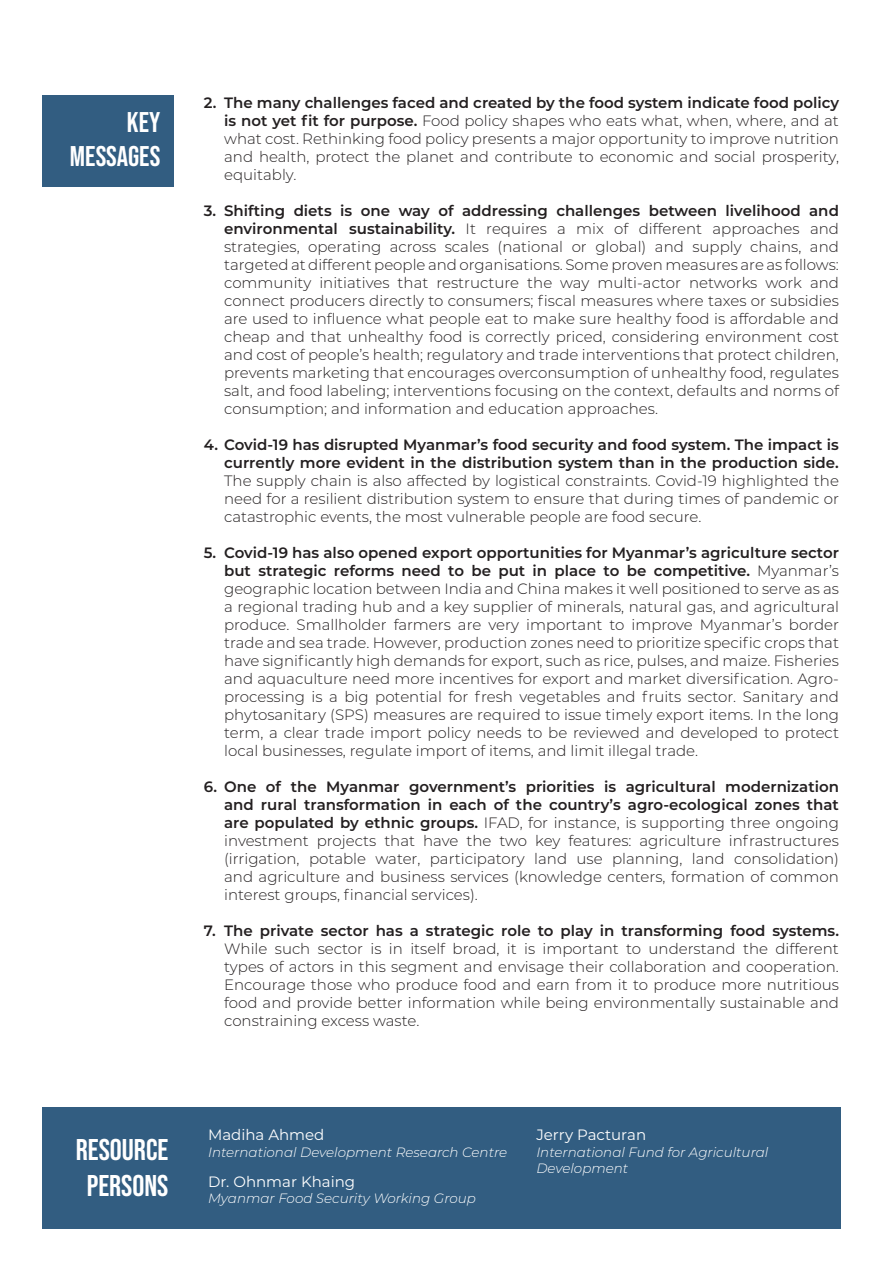
<style>
.page{position:relative;width:893px;height:1263px;background:#fff}
.page>*{position:absolute;margin:0;border:0;box-sizing:border-box;transform-origin:0 0}
.t1{font:30px/36px "Bebas Neue";color:#fff;text-align:center}
.t2{font:28.5px/34.2px "Bebas Neue";color:#fff;text-align:right}
.t3{font:300 15px/18px "Montserrat";color:#231f20;text-align:justify}
.t4{font:600 15px/18px "Montserrat";color:#231f20;text-align:right}
.t5{font:15px "Montserrat";color:#fff}
.t6{font:italic 300 13.5px/16.2px "Montserrat";color:#fff}
.s1{font-weight:600}
</style>
<div class="page">
<div style="left:42px;top:1107px;width:798px;height:122px;background:#325d81"></div>
<div style="left:42px;top:95px;width:132px;height:91px;background:#325d81"></div>
<h2 class="t2" style="left:70px;top:105px;width:92px">KEY<br>MESSAGES</h2>
<p class="t3" style="left:224px;top:93px;width:616px;text-indent:-20px"><span class="s1">2. The many challenges faced and created by the food system indicate food policy is not yet fit for purpose.</span> Food policy shapes who eats what, when, where, and at what cost. Rethinking food policy presents a major opportunity to improve nutrition and health, protect the planet and contribute to economic and social prosperity, equitably.</p>
<p class="t3" style="left:224px;top:201px;width:616px;text-indent:-20px"><span class="s1">3. Shifting diets is one way of addressing challenges between livelihood and environmental sustainability.</span> It requires a mix of different approaches and strategies, operating across scales (national or global) and supply chains, and targeted at different people and organisations. Some proven measures are as follows: community initiatives that restructure the way multi-actor networks work and connect producers directly to consumers; fiscal measures where taxes or subsidies are used to influence what people eat to make sure healthy food is affordable and cheap and that unhealthy food is correctly priced, considering environment cost and cost of people’s health; regulatory and trade interventions that protect children, prevents marketing that encourages overconsumption of unhealthy food, regulates salt, and food labeling; interventions focusing on the context, defaults and norms of consumption; and information and education approaches.</p>
<p class="t4" style="left:204px;top:435px;width:637px">4. Covid-19 has disrupted Myanmar’s food security and food system. The impact is currently more evident in the distribution system than in the production side.</p>
<p class="t3" style="left:224px;top:471px;width:616px">The supply chain is also affected by logistical constraints. Covid-19 highlighted the need for a resilient distribution system to ensure that during times of pandemic or catastrophic events, the most vulnerable people are food secure.</p>
<p class="t3" style="left:224px;top:543px;width:616px;text-indent:-20px"><span class="s1">5. Covid-19 has also opened export opportunities for Myanmar’s agriculture sector but strategic reforms need to be put in place to be competitive.</span> Myanmar’s geographic location between India and China makes it well positioned to serve as as a regional trading hub and a key supplier of minerals, natural gas, and agricultural produce. Smallholder farmers are very important to improve Myanmar’s border trade and sea trade. However, production zones need to prioritize specific crops that have significantly high demands for export, such as rice, pulses, and maize. Fisheries and aquaculture need more incentives for export and market diversification. Agro&shy;processing is a big potential for fresh vegetables and fruits sector. Sanitary and phytosanitary (SPS) measures are required to issue timely export items. In the long term, a clear trade import policy needs to be reviewed and developed to protect local businesses, regulate import of items, and limit illegal trade.</p>
<p class="t3" style="left:224px;top:777px;width:616px;text-indent:-20px"><span class="s1">6. One of the Myanmar government’s priorities is agricultural modernization and rural transformation in each of the country’s agro-ecological zones that are populated by ethnic groups.</span> IFAD, for instance, is supporting three ongoing investment projects that have the two key features: agriculture infrastructures (irrigation, potable water, participatory land use planning, land consolidation) and agriculture and business services (knowledge centers, formation of common interest groups, financial services).</p>
<p class="t4" style="left:204px;top:921px;width:637px">7. The private sector has a strategic role to play in transforming food systems.</p>
<p class="t3" style="left:224px;top:939px;width:616px">While such sector is in itself broad, it is important to understand the different types of actors in this segment and envisage their collaboration and cooperation.<br>Encourage those who produce food and earn from it to produce more nutritious food and provide better information while being environmentally sustainable and constraining excess waste.</p>
<h1 class="t1" style="left:76px;top:1132px;width:94px">RESOURCE<br>PERSONS</h1>
<p class="t5" style="left:208px;top:1125px;width:118px">Madiha Ahmed</p>
<p class="t6" style="left:208px;top:1143px;width:301px">International Development Research Centre</p>
<p class="t5" style="left:208px;top:1171px;width:149px">Dr. Ohnmar Khaing</p>
<p class="t6" style="left:208px;top:1190px;width:269px">Myanmar Food Security Working Group</p>
<p class="t5" style="left:536px;top:1125px;width:111px">Jerry Pacturan</p>
<p class="t6" style="left:536px;top:1143px;width:234px">International Fund for Agricultural<br>Development</p>
</div>
